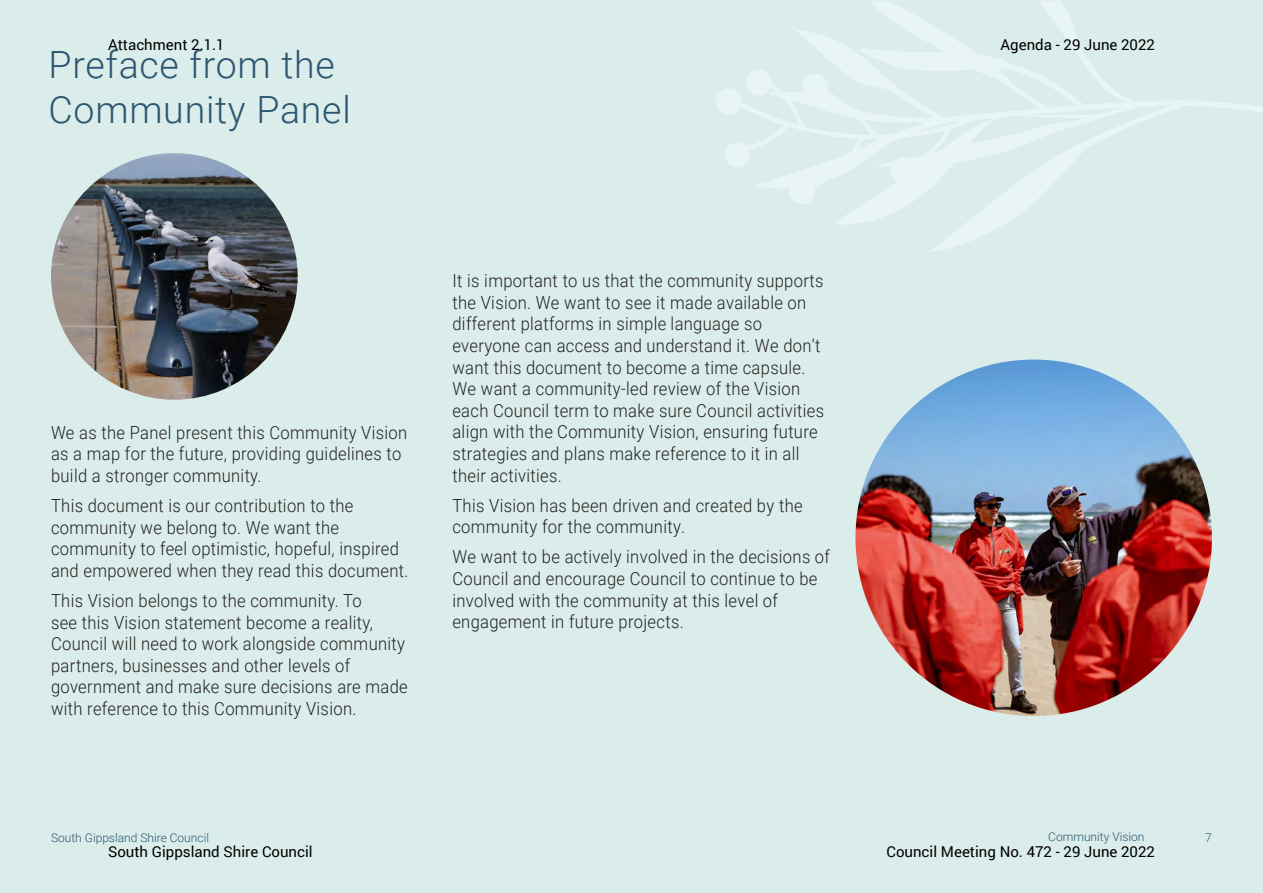
<style>
.page{position:relative;width:1263px;height:893px;background:#daedea}
.page>*{position:absolute;margin:0;border:0;box-sizing:border-box;transform-origin:0 0}
.t1{font:300 37.5px/45px "Roboto";letter-spacing:.02em;color:#2c5671}
.t2{font:300 18px/21.6px "Roboto";letter-spacing:.02em;color:#231f20;scale:.92 1}
.t3{font:15px "Roboto";color:#000}
.t4{font:300 12px "Roboto";color:#2c5671}
</style>
<div class="page">
<img style="left:855px;top:360px;width:357px;height:356px;border-radius:178px">
<img style="left:51px;top:153px;width:247px;height:247px;border-radius:123px">
<svg style="left:716px;top:1px;width:547px;height:251px"></svg>
<p class="t3" style="left:108px;top:34px;width:118px">Attachment 2.1.1</p>
<p class="t3" style="left:1000px;top:34px;width:156px">Agenda - 29 June 2022</p>
<p class="t1" style="left:49px;top:41px;width:304px">Preface from the<br>Community Panel</p>
<p class="t2" style="left:51px;top:421px;width:389px">We as the Panel present this Community Vision as a map for the future, providing guidelines to build a stronger community.</p>
<p class="t2" style="left:51px;top:494px;width:390px">This document is our contribution to the community we belong to. We want the community to feel optimistic, hopeful, inspired and empowered when they read this document.</p>
<p class="t2" style="left:51px;top:589px;width:389px">This Vision belongs to the community. To<br>see this Vision statement become a reality, Council will need to work alongside community partners, businesses and other levels of government and make sure decisions are made with reference to this Community Vision.</p>
<p class="t2" style="left:452px;top:269px;width:406px">It is important to us that the community supports the Vision. We want to see it made available on different platforms in simple language so everyone can access and understand it. We don’t want this document to become a time capsule.<br>We want a community-led review of the Vision each Council term to make sure Council activities align with the Community Vision, ensuring future strategies and plans make reference to it in all their activities.</p>
<p class="t2" style="left:452px;top:494px;width:382px">This Vision has been driven and created by the community for the community.</p>
<p class="t2" style="left:452px;top:546px;width:412px">We want to be actively involved in the decisions of Council and encourage Council to continue to be involved with the community at this level of engagement in future projects.</p>
<p class="t4" style="left:51px;top:829px;width:160px">South Gippsland Shire Council</p>
<p class="t4" style="left:1048px;top:828px;width:98px">Community Vision</p>
<p class="t4" style="left:1205px;top:830px;width:8px">7</p>
<p class="t3" style="left:108px;top:841px;width:206px">South Gippsland Shire Council</p>
<p class="t3" style="left:886px;top:841px;width:270px">Council Meeting No. 472 - 29 June 2022</p>
</div>
